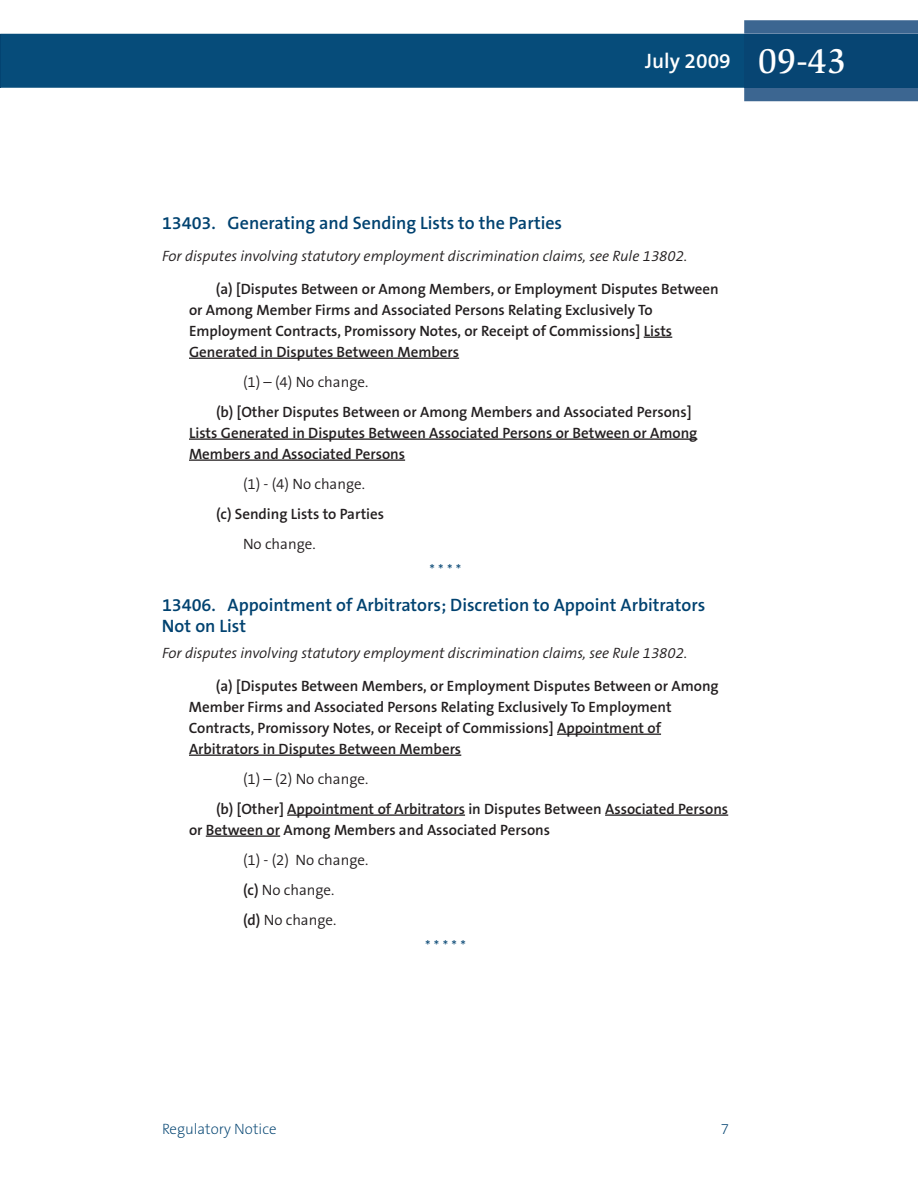
<style>
.page{position:relative;width:918px;height:1188px;background:#fff}
.page>*{position:absolute;margin:0;border:0;box-sizing:border-box;transform-origin:0 0}
.t1{font:600 21px "The Sans B6";color:#fff}
.t2{font:600 18px/21.6px "The Sans B6";color:#004270}
.t3{font:600 15px/21px "The Sans B6";color:#231f20}
.t4{font:italic 300 15px "The Sans B4";color:#231f20}
.t5{font:300 15px/30px "The Sans B4";color:#231f20}
.t6{font:200 15px "The Sans B2";color:#004270}
.t7{font:300 15px "The Sans B4";color:#004270}
.s1{font-family:"Slimbach LT";font-weight:500;font-size:36px}
.s2{font-family:"The Sans B6";font-weight:600}
</style>
<div class="page">
<svg style="left:644px;top:337px;width:28px;height:1px"></svg>
<hr style="left:189px;top:358px;width:270px;height:1px;background:#231f20">
<hr style="left:189px;top:438px;width:508px;height:2px;background:#231f20">
<hr style="left:189px;top:459px;width:216px;height:2px;background:#231f20">
<hr style="left:557px;top:734px;width:104px;height:1px;background:#231f20">
<hr style="left:189px;top:755px;width:272px;height:1px;background:#231f20">
<hr style="left:287px;top:814px;width:178px;height:2px;background:#231f20">
<hr style="left:605px;top:814px;width:123px;height:2px;background:#231f20">
<hr style="left:206px;top:835px;width:74px;height:2px;background:#231f20">
<div style="left:1px;top:34px;width:743px;height:54px;background:#064c7a"></div>
<svg style="left:744px;top:20px;width:174px;height:81px;background:#3f6893"></svg>
<div style="left:744px;top:34px;width:174px;height:54px;background:#074573"></div>
<hr style="left:0;top:34px;width:1px;height:54px;background:#034371">
<h1 class="t1" style="left:645px;top:50px;width:203px">July 2009 <span class="s1">09-43</span></h1>
<p class="t2" style="left:162px;top:213px;width:402px">13403. Generating and Sending Lists to the Parties</p>
<p class="t4" style="left:162px;top:248px;width:527px">For disputes involving statutory employment discrimination claims, see Rule 13802.</p>
<p class="t3" style="left:189px;top:279px;width:531px;text-indent:27px">(a) [Disputes Between or Among Members, or Employment Disputes Between or Among Member Firms and Associated Persons Relating Exclusively To Employment Contracts, Promissory Notes, or Receipt of Commissions] Lists Generated in Disputes Between Members</p>
<p class="t5" style="left:243px;top:367px;width:127px">(1) – (4) No change.</p>
<p class="t3" style="left:189px;top:402px;width:510px;text-indent:27px">(b) [Other Disputes Between or Among Members and Associated Persons]<br>Lists Generated in Disputes Between Associated Persons or Between or Among<br>Members and Associated Persons</p>
<p class="t5" style="left:243px;top:469px;width:124px">(1) - (4) No change.</p>
<p class="t3" style="left:216px;top:503px;width:170px">(c) Sending Lists to Parties</p>
<p class="t5" style="left:243px;top:529px;width:74px">No change.</p>
<p class="t7" style="left:430px;top:563px;width:33px">****</p>
<p class="t2" style="left:162px;top:594px;width:545px">13406. Appointment of Arbitrators; Discretion to Appoint Arbitrators<br>Not on List</p>
<p class="t4" style="left:162px;top:645px;width:527px">For disputes involving statutory employment discrimination claims, see Rule 13802.</p>
<p class="t3" style="left:189px;top:676px;width:531px;text-indent:27px">(a) [Disputes Between Members, or Employment Disputes Between or Among Member Firms and Associated Persons Relating Exclusively To Employment Contracts, Promissory Notes, or Receipt of Commissions] Appointment of Arbitrators in Disputes Between Members</p>
<p class="t5" style="left:243px;top:764px;width:127px">(1) – (2) No change.</p>
<p class="t3" style="left:189px;top:799px;width:541px;text-indent:27px">(b) [Other] Appointment of Arbitrators in Disputes Between Associated Persons or Between or Among Members and Associated Persons</p>
<p class="t5" style="left:243px;top:845px;width:127px">(1) - (2) No change. <span class="s2">(c)</span> No change.<br><span class="s2">(d)</span> No change.</p>
<p class="t7" style="left:425px;top:939px;width:42px">*****</p>
<p class="t6" style="left:162px;top:1121px;width:116px">Regulatory Notice</p>
<p class="t6" style="left:721px;top:1121px;width:10px">7</p>
</div>
